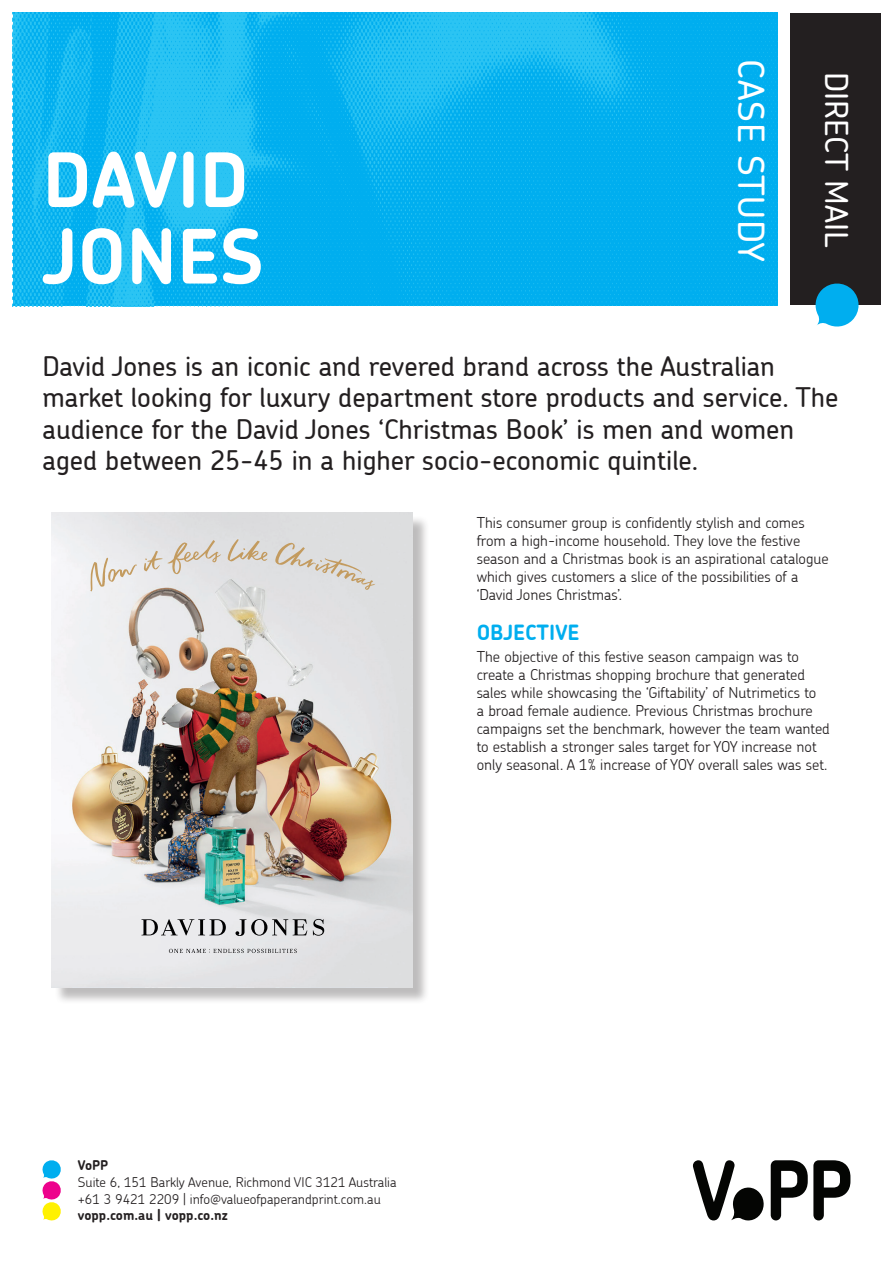
<style>
.page{position:relative;width:893px;height:1263px;background:#fff}
.page>*{position:absolute;margin:0;border:0;box-sizing:border-box;transform-origin:0 0}
.t1{font:700 75px/76.5px "Chevin";letter-spacing:.005em;color:#fff}
.t2{font:500 36px "Chevin";letter-spacing:.02em;color:#fff}
.t3{font:500 31.5px "Chevin";color:#fff}
.t4{font:500 27px/31.5px "Chevin";color:#231f20}
.t5{font:700 21px "Chevin";color:#00aeef}
.t6{font:300 15px/18px "Chevin";color:#231f20}
.t7{font:300 13.35px/16.8px "Chevin";color:#231f20}
.t8{font:700 13.35px "Chevin";color:#231f20}
</style>
<div class="page">
<div style="left:790px;top:14px;width:90px;height:291px;background:#231f20"></div>
<img style="left:13px;top:13px;width:764px;height:293px">
<svg style="left:815px;top:283px;width:44px;height:44px"></svg>
<svg style="left:42px;top:1160px;width:19px;height:61px"></svg>
<svg style="left:771px;top:1160px;width:79px;height:60px"></svg>
<svg style="left:693px;top:1160px;width:71px;height:61px"></svg>
<div style="left:54px;top:515px;width:376px;height:489px;background:#231f20;opacity:.3"></div>
<img style="left:52px;top:513px;width:360px;height:474px">
<svg style="left:141px;top:919px;width:183px;height:17px;background:#aeaeb0"></svg>
<svg style="left:169px;top:949px;width:128px;height:4px"></svg>
<svg style="left:90px;top:558px;width:47px;height:33px"></svg>
<svg style="left:228px;top:539px;width:40px;height:23px"></svg>
<svg style="left:144px;top:540px;width:77px;height:34px;background:#ddd7cf"></svg>
<svg style="left:274px;top:543px;width:101px;height:47px;background:#dad6d1"></svg>
<h1 class="t1" style="left:43px;top:140px;width:223px">DAVID<br>JONES</h1>
<h2 class="t2" style="left:774px;top:59px;width:203px;rotate:90deg">CASE STUDY</h2>
<h3 class="t3" style="left:857px;top:72px;width:177px;rotate:90deg">DIRECT MAIL</h3>
<p class="t4" style="left:43px;top:350px;width:797px">David Jones is an iconic and revered brand across the Australian market looking for luxury department store products and service. The audience for the David Jones ‘Christmas Book’ is men and women aged between 25-45 in a higher socio-economic quintile.</p>
<p class="t6" style="left:477px;top:513px;width:354px">This consumer group is confidently stylish and comes from a high-income household. They love the festive season and a Christmas book is an aspirational catalogue which gives customers a slice of the possibilities of a ‘David Jones Christmas’.</p>
<h3 class="t5" style="left:477px;top:618px;width:104px">OBJECTIVE</h3>
<p class="t6" style="left:477px;top:647px;width:355px">The objective of this festive season campaign was to create a Christmas shopping brochure that generated sales while showcasing the ‘Giftability’ of Nutrimetics to<br>a broad female audience. Previous Christmas brochure campaigns set the benchmark, however the team wanted to establish a stronger sales target for YOY increase not only seasonal. A 1% increase of YOY overall sales was set.</p>
<p class="t8" style="left:78px;top:1156px;width:32px">VoPP</p>
<p class="t7" style="left:78px;top:1173px;width:320px">Suite 6, 151 Barkly Avenue, Richmond VIC 3121 Australia +61 3 9421 2209 | info@valueofpaperandprint.com.au</p>
<p class="t8" style="left:78px;top:1207px;width:152px">vopp.com.au | vopp.co.nz</p>
</div>
